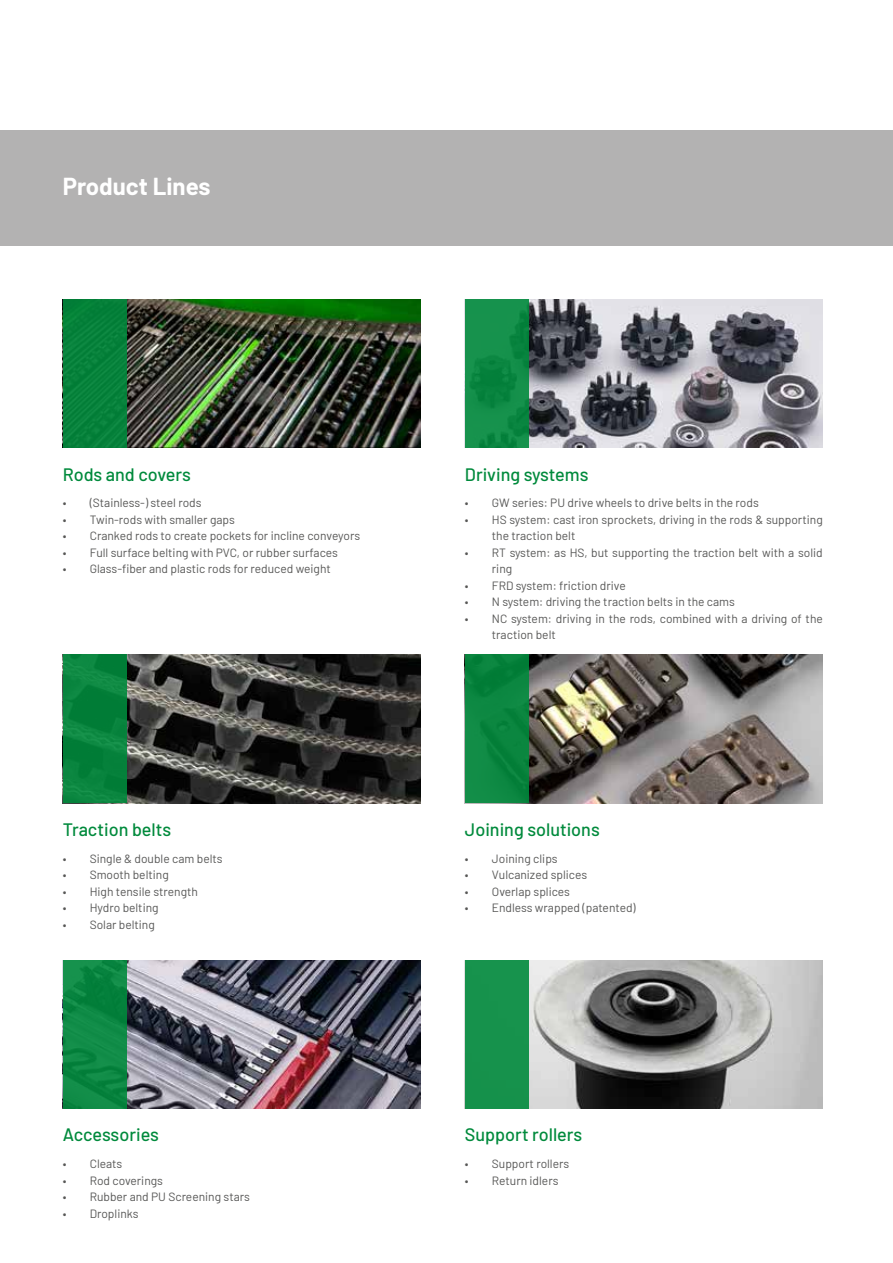
<style>
.page{position:relative;width:893px;height:1263px;background:#fff}
.page>*{position:absolute;margin:0;border:0;box-sizing:border-box;transform-origin:0 0}
.t1{font:700 24px "Barlow";color:#fff}
.t2{font:500 18px "Barlow";color:#008a3c}
.t3{font:12px/16.5px "Barlow";color:#575756}
</style>
<div class="page">
<div style="left:0;top:130px;width:893px;height:116px;background:#b3b2b2"></div>
<img style="left:126px;top:299px;width:295px;height:149px">
<div style="left:63px;top:299px;width:63px;height:149px;background:#05813a"></div>
<img style="left:126px;top:654px;width:295px;height:149px">
<div style="left:63px;top:654px;width:63px;height:149px;background:#07833c"></div>
<img style="left:529px;top:654px;width:294px;height:149px">
<div style="left:465px;top:654px;width:64px;height:149px;background:#0b8640"></div>
<img style="left:529px;top:299px;width:294px;height:149px">
<div style="left:465px;top:299px;width:64px;height:149px;background:linear-gradient(to bottom,#138f4a,#0d8944)"></div>
<img style="left:126px;top:960px;width:295px;height:149px">
<div style="left:63px;top:960px;width:63px;height:149px;background:linear-gradient(to right,#0f8b46,#098541)"></div>
<img style="left:529px;top:960px;width:294px;height:149px">
<div style="left:465px;top:960px;width:64px;height:149px;background:#16924c"></div>
<h1 class="t1" style="left:63px;top:168px;width:149px">Product Lines</h1>
<h2 class="t2" style="left:63px;top:461px;width:130px">Rods and covers</h2>
<p class="t3" style="left:63px;top:494px;width:140px">• (Stainless-) steel rods</p>
<p class="t3" style="left:63px;top:510px;width:174px">• Twin-rods with smaller gaps</p>
<p class="t3" style="left:63px;top:527px;width:299px">• Cranked rods to create pockets for incline conveyors</p>
<p class="t3" style="left:63px;top:543px;width:277px">• Full surface belting with PVC, or rubber surfaces</p>
<p class="t3" style="left:63px;top:560px;width:270px">• Glass-fiber and plastic rods for reduced weight</p>
<h2 class="t2" style="left:63px;top:816px;width:110px">Traction belts</h2>
<p class="t3" style="left:63px;top:849px;width:161px">• Single &amp; double cam belts</p>
<p class="t3" style="left:63px;top:865px;width:108px">• Smooth belting</p>
<p class="t3" style="left:63px;top:882px;width:137px">• High tensile strength</p>
<p class="t3" style="left:63px;top:898px;width:97px">• Hydro belting</p>
<p class="t3" style="left:63px;top:915px;width:94px">• Solar belting</p>
<h2 class="t2" style="left:63px;top:1122px;width:98px">Accessories</h2>
<p class="t3" style="left:63px;top:1155px;width:61px">• Cleats</p>
<p class="t3" style="left:63px;top:1171px;width:102px">• Rod coverings</p>
<p class="t3" style="left:63px;top:1188px;width:189px">• Rubber and PU Screening stars</p>
<p class="t3" style="left:63px;top:1204px;width:77px">• Droplinks</p>
<h2 class="t2" style="left:465px;top:461px;width:125px">Driving systems</h2>
<p class="t3" style="left:465px;top:494px;width:295px">• GW series: PU drive wheels to drive belts in the rods</p>
<p class="t3" style="left:492px;top:510px;width:332px;text-indent:-27px">• HS system: cast iron sprockets, driving in the rods &amp; supporting the traction belt</p>
<p class="t3" style="left:492px;top:543px;width:332px;text-indent:-27px">• RT system: as HS, but supporting the traction belt with a solid ring</p>
<p class="t3" style="left:465px;top:576px;width:162px">• FRD system: friction drive</p>
<p class="t3" style="left:465px;top:593px;width:272px">• N system: driving the traction belts in the cams</p>
<p class="t3" style="left:492px;top:609px;width:332px;text-indent:-27px">• NC system: driving in the rods, combined with a driving of the traction belt</p>
<h2 class="t2" style="left:465px;top:816px;width:136px">Joining solutions</h2>
<p class="t3" style="left:465px;top:849px;width:94px">• Joining clips</p>
<p class="t3" style="left:465px;top:865px;width:124px">• Vulcanized splices</p>
<p class="t3" style="left:465px;top:882px;width:107px">• Overlap splices</p>
<p class="t3" style="left:465px;top:898px;width:172px">• Endless wrapped (patented)</p>
<h2 class="t2" style="left:465px;top:1122px;width:119px">Support rollers</h2>
<p class="t3" style="left:465px;top:1155px;width:106px">• Support rollers</p>
<p class="t3" style="left:465px;top:1171px;width:95px">• Return idlers</p>
</div>
